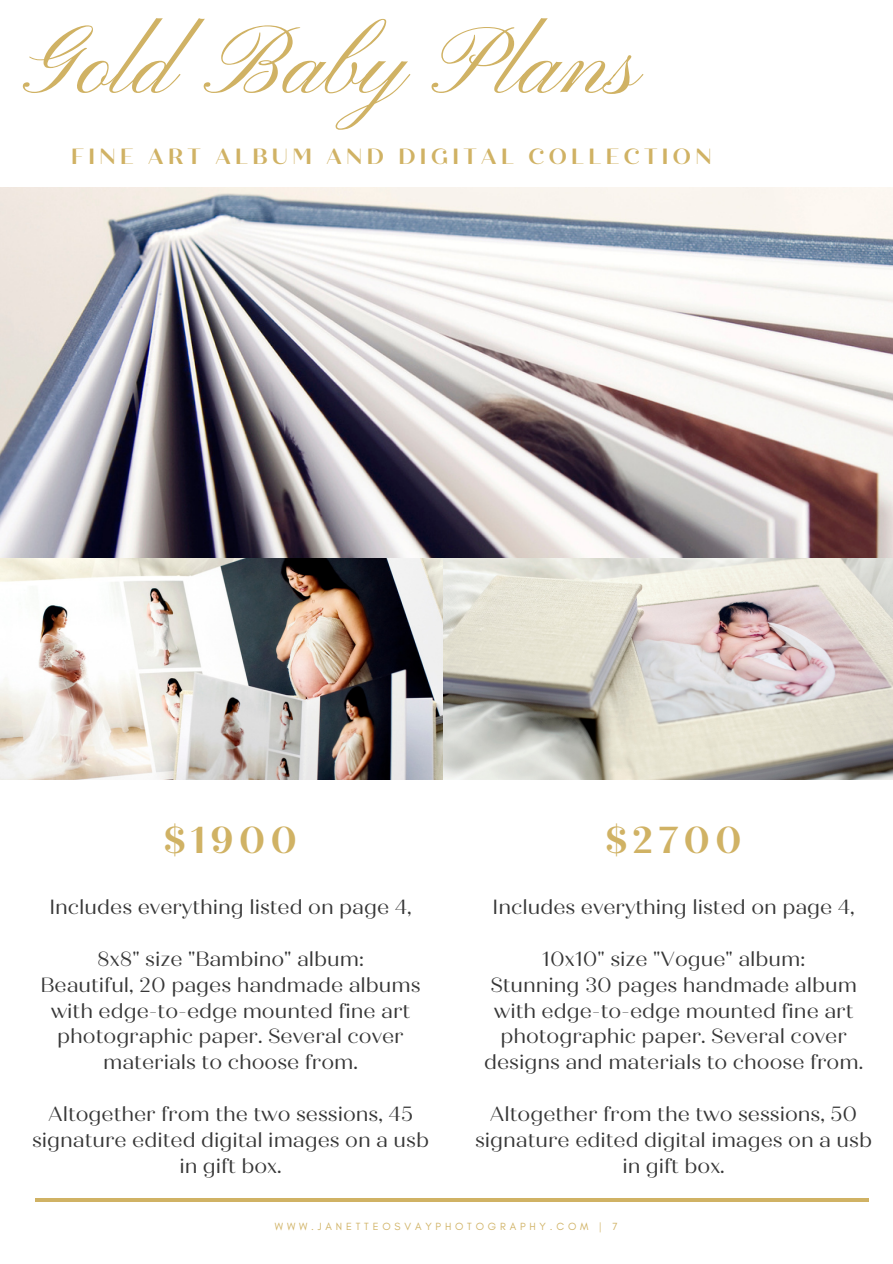
<style>
.page{position:relative;width:893px;height:1264px;background:#fff}
.page>*{position:absolute;margin:0;border:0;box-sizing:border-box;transform-origin:0 0}
.t1{font:95.85px "Pinyon Script";color:#d0b264}
.t2{font:700 37.5px "Quiche Display";letter-spacing:.13em;color:#d0b264}
.t3{font:700 22.05px "Quiche Display";letter-spacing:.2em;color:#d0b264}
.t4{font:20.55px/25.8px "Quiche Display";color:#373737;text-align:center}
.t5{font:10.65px "Glacial Indifference";letter-spacing:.36em;color:#d0b264}
</style>
<div class="page">
<img style="left:0;top:188px;width:892px;height:370px">
<hr style="left:36px;top:1198px;width:833px;height:3px;background:#d0b264">
<img style="left:0;top:558px;width:443px;height:222px">
<img style="left:443px;top:558px;width:449px;height:222px">
<p class="t1" style="left:30px;top:10px;width:614px">Gold Baby Plans</p>
<p class="t3" style="left:71px;top:143px;width:642px">FINE ART ALBUM AND DIGITAL COLLECTION</p>
<p class="t2" style="left:164px;top:817px;width:135px">$1900</p>
<p class="t4" style="left:49px;top:894px;width:363px">Includes everything listed on page 4,</p>
<p class="t4" style="left:97px;top:946px;width:268px">8x8" size "Bambino" album:</p>
<p class="t4" style="left:41px;top:971px;width:381px">Beautiful, 20 pages handmade albums with edge-to-edge mounted fine art photographic paper. Several cover materials to choose from.</p>
<p class="t4" style="left:32px;top:1101px;width:398px">Altogether from the two sessions, 45 signature edited digital images on a usb in gift box.</p>
<p class="t2" style="left:605px;top:817px;width:138px">$2700</p>
<p class="t4" style="left:492px;top:894px;width:363px">Includes everything listed on page 4,</p>
<p class="t4" style="left:542px;top:946px;width:265px">10x10" size "Vogue" album:</p>
<p class="t4" style="left:484px;top:971px;width:380px">Stunning 30 pages handmade album with edge-to-edge mounted fine art photographic paper. Several cover designs and materials to choose from.</p>
<p class="t4" style="left:475px;top:1101px;width:398px">Altogether from the two sessions, 50 signature edited digital images on a usb in gift box.</p>
<p class="t5" style="left:275px;top:1219px;width:344px">WWW.JANETTEOSVAYPHOTOGRAPHY.COM | 7</p>
</div>
